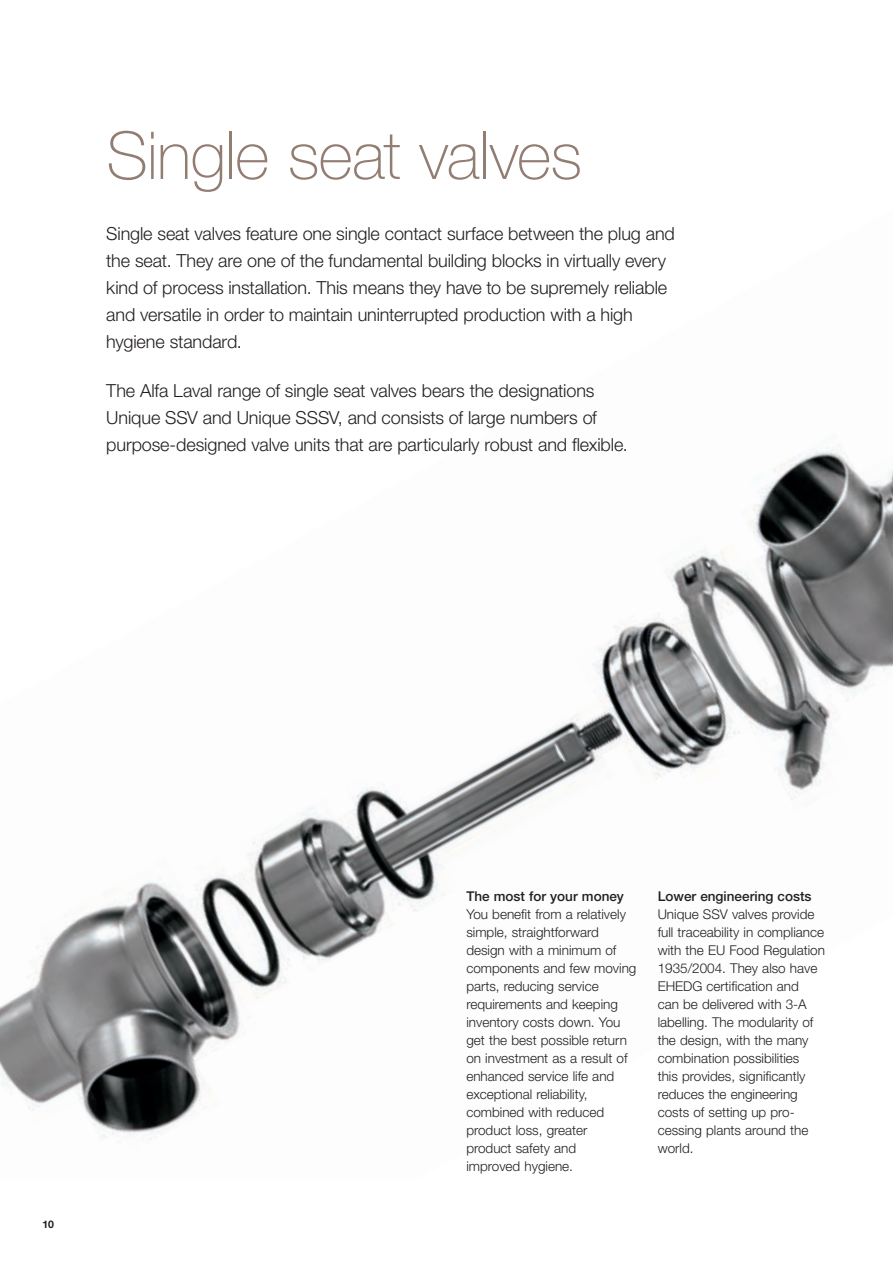
<style>
.page{position:relative;width:893px;height:1263px;background:#fff}
.page>*{position:absolute;margin:0;border:0;box-sizing:border-box;transform-origin:0 0}
.t1{font:100 66px "Helvetica Neue LT Std";letter-spacing:-.015em;color:#927d73}
.t2{font:300 18px/27px "Helvetica Neue LT Std";letter-spacing:-.005em;color:#231f20}
.t3{font:300 13.5px/18px "Helvetica Neue LT Std";color:#231f20}
.t4{font:500 13.5px "Helvetica Neue LT Std";color:#231f20}
.t5{font:700 10.5px "Helvetica Neue LT Std";color:#231f20}
</style>
<div class="page">
<img style="left:0;top:444px;width:893px;height:696px">
<h1 class="t1" style="left:106px;top:118px;width:477px">Single seat valves</h1>
<p class="t2" style="left:106px;top:220px;width:570px">Single seat valves feature one single contact surface between the plug and the seat. They are one of the fundamental building blocks in virtually every kind of process installation. This means they have to be supremely reliable and versatile in order to maintain uninterrupted production with a high hygiene standard.</p>
<h2 class="t2" style="left:106px;top:377px;width:523px">The Alfa Laval range of single seat valves bears the designations<br>Unique SSV and Unique SSSV, and consists of large numbers of purpose-designed valve units that are particularly robust and flexible.</h2>
<p class="t5" style="left:43px;top:1218px;width:13px">10</p>
<p class="t4" style="left:466px;top:888px;width:159px">The most for your money</p>
<p class="t3" style="left:466px;top:905px;width:172px">You benefit from a relatively simple, straightforward design with a minimum of components and few moving parts, reducing service requirements and keeping inventory costs down. You get the best possible return on investment as a result of enhanced service life and exceptional reliability, combined with reduced product loss, greater<br>product safety and<br>improved hygiene.</p>
<p class="t4" style="left:658px;top:888px;width:155px">Lower engineering costs</p>
<p class="t3" style="left:658px;top:905px;width:169px">Unique SSV valves provide full traceability in compliance with the EU Food Regulation<br>1935/2004. They also have<br>EHEDG certification and<br>can be delivered with 3-A labelling. The modularity of the design, with the many combination possibilities<br>this provides, significantly reduces the engineering costs of setting up pro&shy;cessing plants around the world.</p>
</div>
